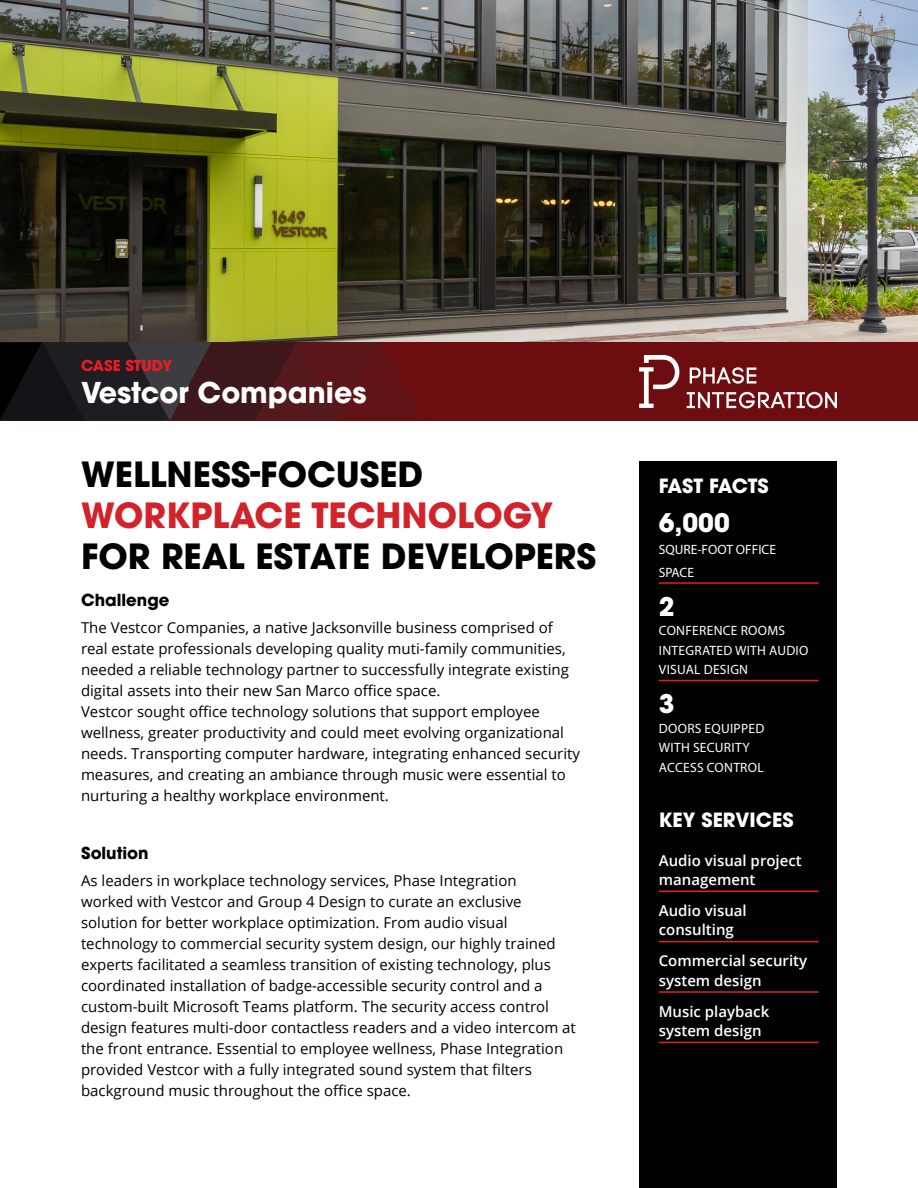
<style>
.page{position:relative;width:918px;height:1188px;background:#fff}
.page>*{position:absolute;margin:0;border:0;box-sizing:border-box;transform-origin:0 0}
.t1{font:700 34.5px "ITC Avant Garde Pro";color:#000101}
.t2{font:700 34.5px "ITC Avant Garde Pro";color:#d2232a}
.t3{font:700 28.5px "ITC Avant Garde Pro";color:#fff}
.t4{font:700 25.5px "ITC Avant Garde Pro";color:#fff}
.t5{font:700 19.5px "ITC Avant Garde Pro";color:#fff}
.t6{font:700 16.5px "ITC Avant Garde Pro";color:#000}
.t7{font:15px/21px "Open Sans";color:#000}
.t8{font:600 15px/19.5px "Open Sans";color:#fff}
.t9{font:700 15px "ITC Avant Garde Pro";color:#ed1c24}
.t10{font:13.5px/19.5px "Myriad Pro";letter-spacing:.02em;color:#fff}
.t11{font:13.5px/22.5px "Myriad Pro";color:#fff}
</style>
<div class="page">
<img style="left:0;top:0;width:918px;height:342px">
<div style="left:0;top:342px;width:918px;height:79px;background:#6e0d10"></div>
<svg style="left:0;top:342px;width:423px;height:79px;background:#3b191d"></svg>
<svg style="left:690px;top:367px;width:66px;height:17px"></svg>
<svg style="left:687px;top:392px;width:150px;height:16px"></svg>
<svg style="left:639px;top:355px;width:40px;height:53px"></svg>
<div style="left:639px;top:461px;width:198px;height:727px;background:#000101"></div>
<hr style="left:659px;top:890px;width:160px;height:2px;background:#ed1c24">
<hr style="left:659px;top:941px;width:160px;height:1px;background:#ed1c24">
<hr style="left:659px;top:991px;width:160px;height:2px;background:#ed1c24">
<hr style="left:659px;top:1042px;width:160px;height:1px;background:#ed1c24">
<hr style="left:659px;top:582px;width:160px;height:2px;background:#ed1c24">
<hr style="left:659px;top:680px;width:160px;height:1px;background:#ed1c24">
<p class="t9" style="left:81px;top:355px;width:93px">CASE STUDY</p>
<h2 class="t3" style="left:81px;top:374px;width:287px">Vestcor Companies</h2>
<h1 class="t1" style="left:81px;top:451px;width:344px">WELLNESS-FOCUSED</h1>
<h1 class="t2" style="left:81px;top:492px;width:474px">WORKPLACE TECHNOLOGY</h1>
<h1 class="t1" style="left:81px;top:534px;width:517px">FOR REAL ESTATE DEVELOPERS</h1>
<p class="t6" style="left:81px;top:589px;width:90px">Challenge</p>
<p class="t7" style="left:81px;top:616px;width:501px">The Vestcor Companies, a native Jacksonville business comprised of real estate professionals developing quality muti-family communities, needed a reliable technology partner to successfully integrate existing digital assets into their new San Marco office space.<br>Vestcor sought office technology solutions that support employee wellness, greater productivity and could meet evolving organizational needs. Transporting computer hardware, integrating enhanced security measures, and creating an ambiance through music were essential to nurturing a healthy workplace environment.</p>
<p class="t6" style="left:81px;top:842px;width:69px">Solution</p>
<p class="t7" style="left:81px;top:869px;width:496px">As leaders in workplace technology services, Phase Integration<br>worked with Vestcor and Group 4 Design to curate an exclusive solution for better workplace optimization. From audio visual technology to commercial security system design, our highly trained experts facilitated a seamless transition of existing technology, plus coordinated installation of badge-accessible security control and a custom-built Microsoft Teams platform. The security access control design features multi-door contactless readers and a video intercom at the front entrance. Essential to employee wellness, Phase Integration provided Vestcor with a fully integrated sound system that filters background music throughout the office space.</p>
<h3 class="t5" style="left:659px;top:473px;width:112px">FAST FACTS</h3>
<h3 class="t4" style="left:659px;top:505px;width:73px">6,000</h3>
<p class="t11" style="left:659px;top:538px;width:119px">SQURE-FOOT OFFICE<br>SPACE</p>
<h3 class="t4" style="left:659px;top:589px;width:17px">2</h3>
<p class="t10" style="left:659px;top:621px;width:151px">CONFERENCE ROOMS<br>INTEGRATED WITH AUDIO<br>VISUAL DESIGN</p>
<h3 class="t4" style="left:659px;top:687px;width:17px">3</h3>
<p class="t10" style="left:659px;top:718px;width:107px">DOORS EQUIPPED<br>WITH SECURITY<br>ACCESS CONTROL</p>
<h3 class="t5" style="left:659px;top:806px;width:136px">KEY SERVICES</h3>
<p class="t8" style="left:659px;top:850px;width:144px">Audio visual project management</p>
<p class="t8" style="left:659px;top:900px;width:89px">Audio visual consulting</p>
<p class="t8" style="left:659px;top:951px;width:150px">Commercial security system design</p>
<p class="t8" style="left:659px;top:1001px;width:112px">Music playback system design</p>
</div>
